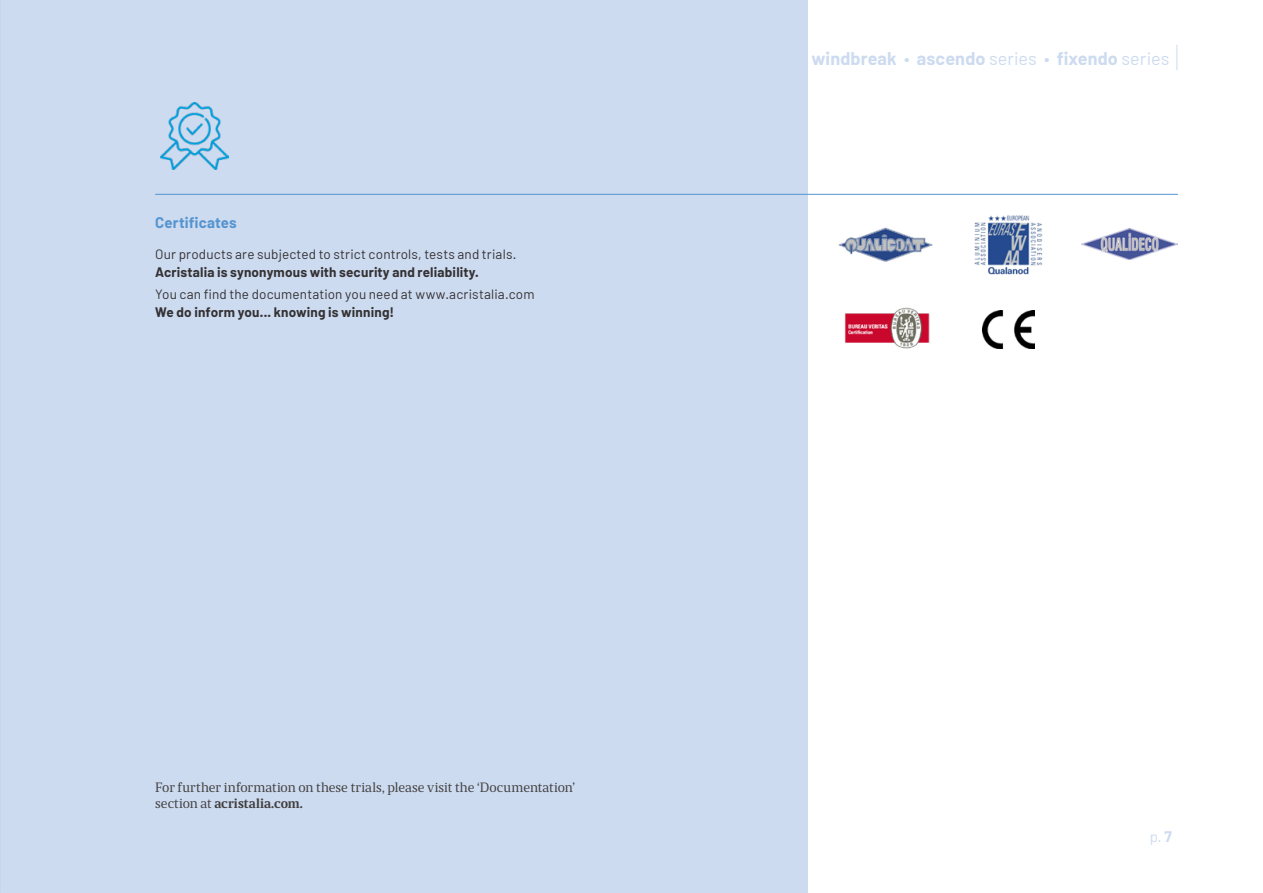
<style>
.page{position:relative;width:1263px;height:893px;background:#fff}
.page>*{position:absolute;margin:0;border:0;box-sizing:border-box;transform-origin:0 0}
.t1{font:700 18px "Barlow";letter-spacing:.005em;color:#cddbf0}
.t2{font:700 15px "Barlow";letter-spacing:.01em;color:#5594cf}
.t3{font:15px "Barlow";color:#cddbf0}
.t4{font:13.5px/18px "Barlow";letter-spacing:.01em;color:#343234}
.TEXTO{font:13.5px/16.2px "Maga";letter-spacing:.005em;color:#413f3f}
.s1{font-weight:700}
.s2{font-weight:400}
</style>
<div class="page">
<svg style="left:1176px;top:45px;width:1px;height:25px"></svg>
<div style="left:0;top:0;width:808px;height:893px;background:#cddbf0"></div>
<img style="left:974px;top:215px;width:68px;height:60px">
<img style="left:838px;top:227px;width:95px;height:35px">
<img style="left:1081px;top:228px;width:96px;height:32px">
<img style="left:844px;top:308px;width:86px;height:41px">
<img style="left:982px;top:311px;width:53px;height:37px">
<hr style="left:155px;top:194px;width:1023px;height:1px;background:#5594cf">
<img style="left:161px;top:102px;width:67px;height:68px">
<p class="t2" style="left:155px;top:213px;width:83px">Certificates</p>
<p class="t4" style="left:155px;top:245px;width:363px">Our products are subjected to strict controls, tests and trials.<br><span class="s1">Acristalia is synonymous with security and reliability.</span></p>
<p class="t4" style="left:155px;top:285px;width:381px">You can find the documentation you need at www.acristalia.com<br><span class="s1">We do inform you... knowing is winning!</span></p>
<p class="TEXTO" style="left:155px;top:779px;width:421px">For further information on these trials, please visit the ‘Documentation’ section at <span class="s1">acristalia.com.</span></p>
<h1 class="t1" style="left:811px;top:47px;width:359px">windbreak <span class="s2">•</span> ascendo <span class="s2">series •</span> fixendo <span class="s2">series</span></h1>
<p class="t3" style="left:1149px;top:827px;width:24px">p. <span class="s1">7</span></p>
</div>
